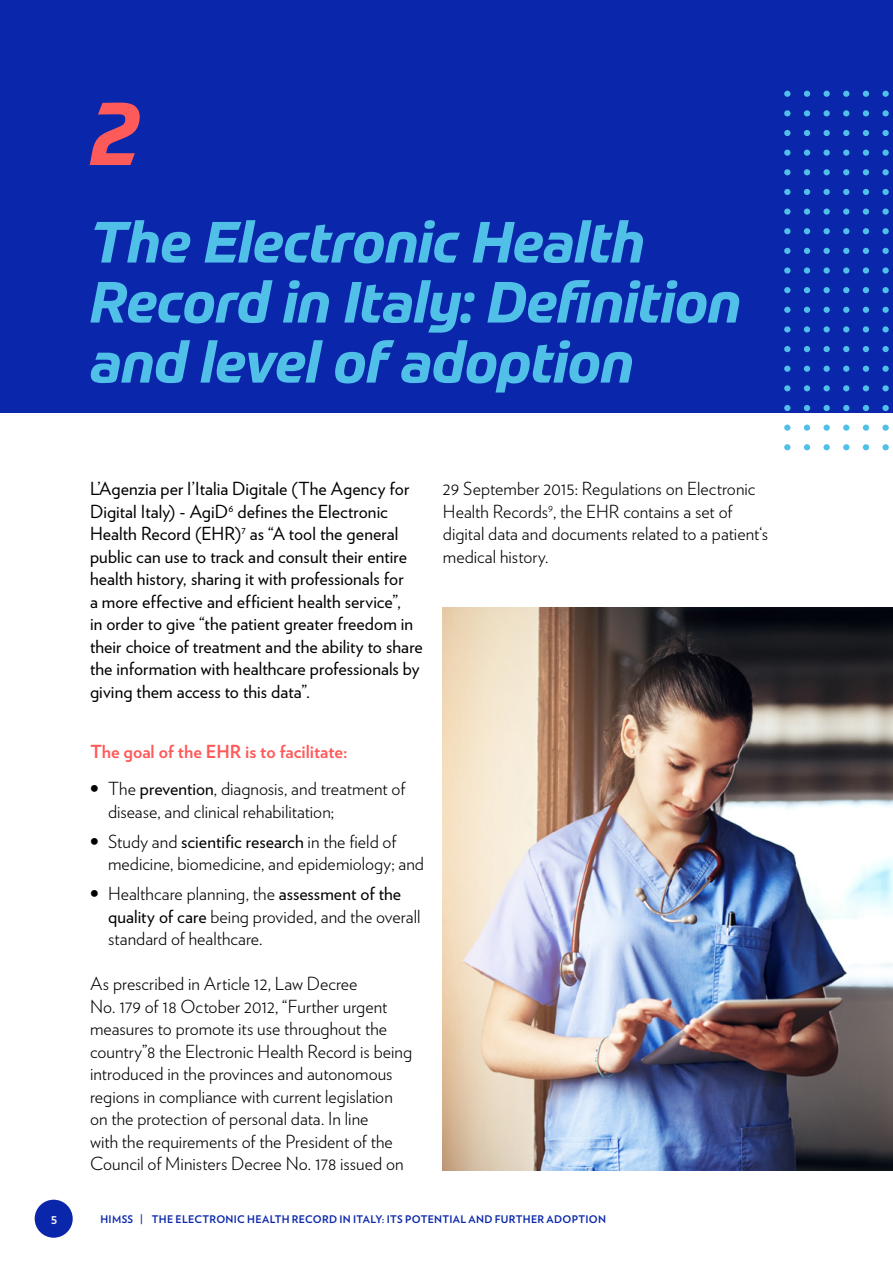
<style>
.page{position:relative;width:893px;height:1263px;background:#fff}
.page>*{position:absolute;margin:0;border:0;box-sizing:border-box;transform-origin:0 0}
.t1{font:italic 700 91.5px "Prometo";color:#ff5a5a}
.t2{font:italic 700 57px/60px "Prometo";letter-spacing:-.005em;color:#50c0e8}
.t3{font:300 18px/22.5px "Verlag";color:#000}
.t4{font:18px/22.5px "Verlag";letter-spacing:.005em;color:#000}
.t5{font:700 18px "Verlag";color:#ff5a5a}
.t6{font:700 13.5px "Verlag";color:#eceeef}
.t7{font:700 10.5px "Verlag";letter-spacing:.03em;color:#0a26aa}
.s1{font-weight:900}
.s2{font-weight:400}
</style>
<div class="page">
<div style="left:0;top:0;width:893px;height:412px;background:#0a26aa"></div>
<div style="left:882px;top:91px;width:7px;height:6px;background:#50c0e8;border-radius:50%"></div>
<svg style="left:863px;top:91px;width:6px;height:6px"></svg>
<svg style="left:843px;top:91px;width:6px;height:6px"></svg>
<div style="left:823px;top:91px;width:7px;height:6px;background:#50c0e8;border-radius:50%"></div>
<svg style="left:804px;top:91px;width:6px;height:6px"></svg>
<svg style="left:784px;top:91px;width:6px;height:6px"></svg>
<div style="left:882px;top:110px;width:7px;height:6px;background:#50c0e8;border-radius:50%"></div>
<div style="left:882px;top:130px;width:7px;height:6px;background:#50c0e8;border-radius:50%"></div>
<div style="left:882px;top:150px;width:7px;height:6px;background:#50c0e8;border-radius:50%"></div>
<div style="left:882px;top:169px;width:7px;height:6px;background:#50c0e8;border-radius:50%"></div>
<div style="left:882px;top:189px;width:7px;height:6px;background:#50c0e8;border-radius:50%"></div>
<svg style="left:882px;top:208px;width:7px;height:7px"></svg>
<svg style="left:863px;top:110px;width:6px;height:6px"></svg>
<svg style="left:863px;top:130px;width:6px;height:6px"></svg>
<svg style="left:863px;top:150px;width:6px;height:6px"></svg>
<svg style="left:863px;top:169px;width:6px;height:6px"></svg>
<svg style="left:863px;top:189px;width:6px;height:6px"></svg>
<div style="left:863px;top:208px;width:6px;height:7px;background:#50c0e8;border-radius:50%"></div>
<svg style="left:843px;top:110px;width:6px;height:6px"></svg>
<svg style="left:843px;top:130px;width:6px;height:6px"></svg>
<svg style="left:843px;top:150px;width:6px;height:6px"></svg>
<svg style="left:843px;top:169px;width:6px;height:6px"></svg>
<svg style="left:843px;top:189px;width:6px;height:6px"></svg>
<div style="left:843px;top:208px;width:6px;height:7px;background:#50c0e8;border-radius:50%"></div>
<div style="left:882px;top:228px;width:7px;height:6px;background:#50c0e8;border-radius:50%"></div>
<div style="left:882px;top:248px;width:7px;height:6px;background:#50c0e8;border-radius:50%"></div>
<svg style="left:882px;top:267px;width:7px;height:7px"></svg>
<div style="left:882px;top:287px;width:7px;height:6px;background:#50c0e8;border-radius:50%"></div>
<div style="left:882px;top:307px;width:7px;height:6px;background:#50c0e8;border-radius:50%"></div>
<svg style="left:863px;top:228px;width:6px;height:6px"></svg>
<svg style="left:863px;top:248px;width:6px;height:6px"></svg>
<div style="left:863px;top:267px;width:6px;height:7px;background:#50c0e8;border-radius:50%"></div>
<svg style="left:863px;top:287px;width:6px;height:6px"></svg>
<svg style="left:863px;top:307px;width:6px;height:6px"></svg>
<svg style="left:843px;top:228px;width:6px;height:6px"></svg>
<svg style="left:843px;top:248px;width:6px;height:6px"></svg>
<div style="left:843px;top:267px;width:6px;height:7px;background:#50c0e8;border-radius:50%"></div>
<svg style="left:843px;top:287px;width:6px;height:6px"></svg>
<svg style="left:843px;top:307px;width:6px;height:6px"></svg>
<div style="left:823px;top:110px;width:7px;height:6px;background:#50c0e8;border-radius:50%"></div>
<div style="left:823px;top:130px;width:7px;height:6px;background:#50c0e8;border-radius:50%"></div>
<div style="left:823px;top:150px;width:7px;height:6px;background:#50c0e8;border-radius:50%"></div>
<div style="left:823px;top:169px;width:7px;height:6px;background:#50c0e8;border-radius:50%"></div>
<div style="left:823px;top:189px;width:7px;height:6px;background:#50c0e8;border-radius:50%"></div>
<svg style="left:823px;top:208px;width:7px;height:7px"></svg>
<svg style="left:804px;top:110px;width:6px;height:6px"></svg>
<svg style="left:804px;top:130px;width:6px;height:6px"></svg>
<svg style="left:804px;top:150px;width:6px;height:6px"></svg>
<svg style="left:804px;top:169px;width:6px;height:6px"></svg>
<svg style="left:804px;top:189px;width:6px;height:6px"></svg>
<div style="left:804px;top:208px;width:6px;height:7px;background:#50c0e8;border-radius:50%"></div>
<svg style="left:784px;top:110px;width:6px;height:6px"></svg>
<svg style="left:784px;top:130px;width:6px;height:6px"></svg>
<svg style="left:784px;top:150px;width:6px;height:6px"></svg>
<svg style="left:784px;top:169px;width:6px;height:6px"></svg>
<svg style="left:784px;top:189px;width:6px;height:6px"></svg>
<div style="left:784px;top:208px;width:6px;height:7px;background:#50c0e8;border-radius:50%"></div>
<div style="left:823px;top:228px;width:7px;height:6px;background:#50c0e8;border-radius:50%"></div>
<div style="left:823px;top:248px;width:7px;height:6px;background:#50c0e8;border-radius:50%"></div>
<svg style="left:823px;top:267px;width:7px;height:7px"></svg>
<div style="left:823px;top:287px;width:7px;height:6px;background:#50c0e8;border-radius:50%"></div>
<div style="left:823px;top:307px;width:7px;height:6px;background:#50c0e8;border-radius:50%"></div>
<svg style="left:804px;top:228px;width:6px;height:6px"></svg>
<svg style="left:804px;top:248px;width:6px;height:6px"></svg>
<div style="left:804px;top:267px;width:6px;height:7px;background:#50c0e8;border-radius:50%"></div>
<svg style="left:804px;top:287px;width:6px;height:6px"></svg>
<svg style="left:804px;top:307px;width:6px;height:6px"></svg>
<svg style="left:784px;top:228px;width:6px;height:6px"></svg>
<svg style="left:784px;top:248px;width:6px;height:6px"></svg>
<div style="left:784px;top:267px;width:6px;height:7px;background:#50c0e8;border-radius:50%"></div>
<svg style="left:784px;top:287px;width:6px;height:6px"></svg>
<svg style="left:784px;top:307px;width:6px;height:6px"></svg>
<div style="left:882px;top:326px;width:7px;height:6px;background:#50c0e8;border-radius:50%"></div>
<div style="left:882px;top:346px;width:7px;height:6px;background:#50c0e8;border-radius:50%"></div>
<div style="left:882px;top:366px;width:7px;height:6px;background:#50c0e8;border-radius:50%"></div>
<div style="left:882px;top:385px;width:7px;height:6px;background:#50c0e8;border-radius:50%"></div>
<div style="left:882px;top:405px;width:7px;height:6px;background:#50c0e8;border-radius:50%"></div>
<div style="left:882px;top:425px;width:7px;height:6px;background:#50c0e8;border-radius:50%"></div>
<svg style="left:863px;top:326px;width:6px;height:6px"></svg>
<svg style="left:863px;top:346px;width:6px;height:6px"></svg>
<svg style="left:863px;top:366px;width:6px;height:6px"></svg>
<svg style="left:863px;top:385px;width:6px;height:6px"></svg>
<svg style="left:863px;top:405px;width:6px;height:6px"></svg>
<svg style="left:863px;top:425px;width:6px;height:6px"></svg>
<svg style="left:843px;top:326px;width:6px;height:6px"></svg>
<svg style="left:843px;top:346px;width:6px;height:6px"></svg>
<svg style="left:843px;top:366px;width:6px;height:6px"></svg>
<svg style="left:843px;top:385px;width:6px;height:6px"></svg>
<svg style="left:843px;top:405px;width:6px;height:6px"></svg>
<svg style="left:843px;top:425px;width:6px;height:6px"></svg>
<div style="left:882px;top:444px;width:7px;height:6px;background:#50c0e8;border-radius:50%"></div>
<svg style="left:863px;top:444px;width:6px;height:6px"></svg>
<svg style="left:843px;top:444px;width:6px;height:6px"></svg>
<div style="left:823px;top:326px;width:7px;height:6px;background:#50c0e8;border-radius:50%"></div>
<div style="left:823px;top:346px;width:7px;height:6px;background:#50c0e8;border-radius:50%"></div>
<div style="left:823px;top:366px;width:7px;height:6px;background:#50c0e8;border-radius:50%"></div>
<div style="left:823px;top:385px;width:7px;height:6px;background:#50c0e8;border-radius:50%"></div>
<div style="left:823px;top:405px;width:7px;height:6px;background:#50c0e8;border-radius:50%"></div>
<div style="left:823px;top:425px;width:7px;height:6px;background:#50c0e8;border-radius:50%"></div>
<svg style="left:804px;top:326px;width:6px;height:6px"></svg>
<svg style="left:804px;top:346px;width:6px;height:6px"></svg>
<svg style="left:804px;top:366px;width:6px;height:6px"></svg>
<svg style="left:804px;top:385px;width:6px;height:6px"></svg>
<svg style="left:804px;top:405px;width:6px;height:6px"></svg>
<svg style="left:804px;top:425px;width:6px;height:6px"></svg>
<svg style="left:784px;top:326px;width:6px;height:6px"></svg>
<svg style="left:784px;top:346px;width:6px;height:6px"></svg>
<svg style="left:784px;top:366px;width:6px;height:6px"></svg>
<svg style="left:784px;top:385px;width:6px;height:6px"></svg>
<svg style="left:784px;top:405px;width:6px;height:6px"></svg>
<svg style="left:784px;top:425px;width:6px;height:6px"></svg>
<div style="left:823px;top:444px;width:7px;height:6px;background:#50c0e8;border-radius:50%"></div>
<svg style="left:804px;top:444px;width:6px;height:6px"></svg>
<svg style="left:784px;top:444px;width:6px;height:6px"></svg>
<img style="left:443px;top:607px;width:450px;height:564px">
<div style="left:34px;top:1199px;width:39px;height:39px;background:#0a26aa;border-radius:50%"></div>
<div style="left:33px;top:1198px;width:41px;height:41px;border:2px solid #fff;border-radius:50%"></div>
<h1 class="t1" style="left:90px;top:75px;width:51px">2</h1>
<h2 class="t2" style="left:90px;top:212px;width:652px">The Electronic Health<br>Record in Italy: Definition and level of adoption</h2>
<p class="t4" style="left:90px;top:476px;width:334px">L’Agenzia per l’Italia Digitale (The Agency for Digital Italy) - AgiD<sup>6</sup> defines the Electronic Health Record (EHR)<sup>7</sup> as “A tool the general public can use to track and consult their entire health history, sharing it with professionals for<br>a more effective and efficient health service”,<br>in order to give “the patient greater freedom in their choice of treatment and the ability to share the information with healthcare professionals by giving them access to this data”.</p>
<p class="t5" style="left:90px;top:737px;width:259px">The goal of the EHR is to facilitate:</p>
<p class="t3" style="left:108px;top:776px;width:299px;text-indent:-18px"><span class="s1">•</span> The <span class="s2">prevention</span>, diagnosis, and treatment of disease, and clinical rehabilitation;</p>
<p class="t3" style="left:108px;top:829px;width:318px;text-indent:-18px"><span class="s1">•</span> Study and <span class="s2">scientific research</span> in the field of medicine, biomedicine, and epidemiology; and</p>
<p class="t3" style="left:108px;top:881px;width:314px;text-indent:-18px"><span class="s1">•</span> Healthcare planning, the <span class="s2">assessment of the quality of care</span> being provided, and the overall standard of healthcare.</p>
<p class="t3" style="left:90px;top:971px;width:324px">As prescribed in Article 12, Law Decree<br>No. 179 of 18 October 2012, “Further urgent measures to promote its use throughout the country”8 the Electronic Health Record is being introduced in the provinces and autonomous regions in compliance with current legislation on the protection of personal data. In line<br>with the requirements of the President of the Council of Ministers Decree No. 178 issued on</p>
<p class="t3" style="left:443px;top:476px;width:327px">29 September 2015: Regulations on Electronic Health Records<sup>9</sup>, the EHR contains a set of digital data and documents related to a patient‘s medical history.</p>
<p class="t6" style="left:51px;top:1208px;width:8px">5</p>
<p class="t7" style="left:100px;top:1210px;width:507px">HIMSS | THE ELECTRONIC HEALTH RECORD IN ITALY: ITS POTENTIAL AND FURTHER ADOPTION</p>
</div>
